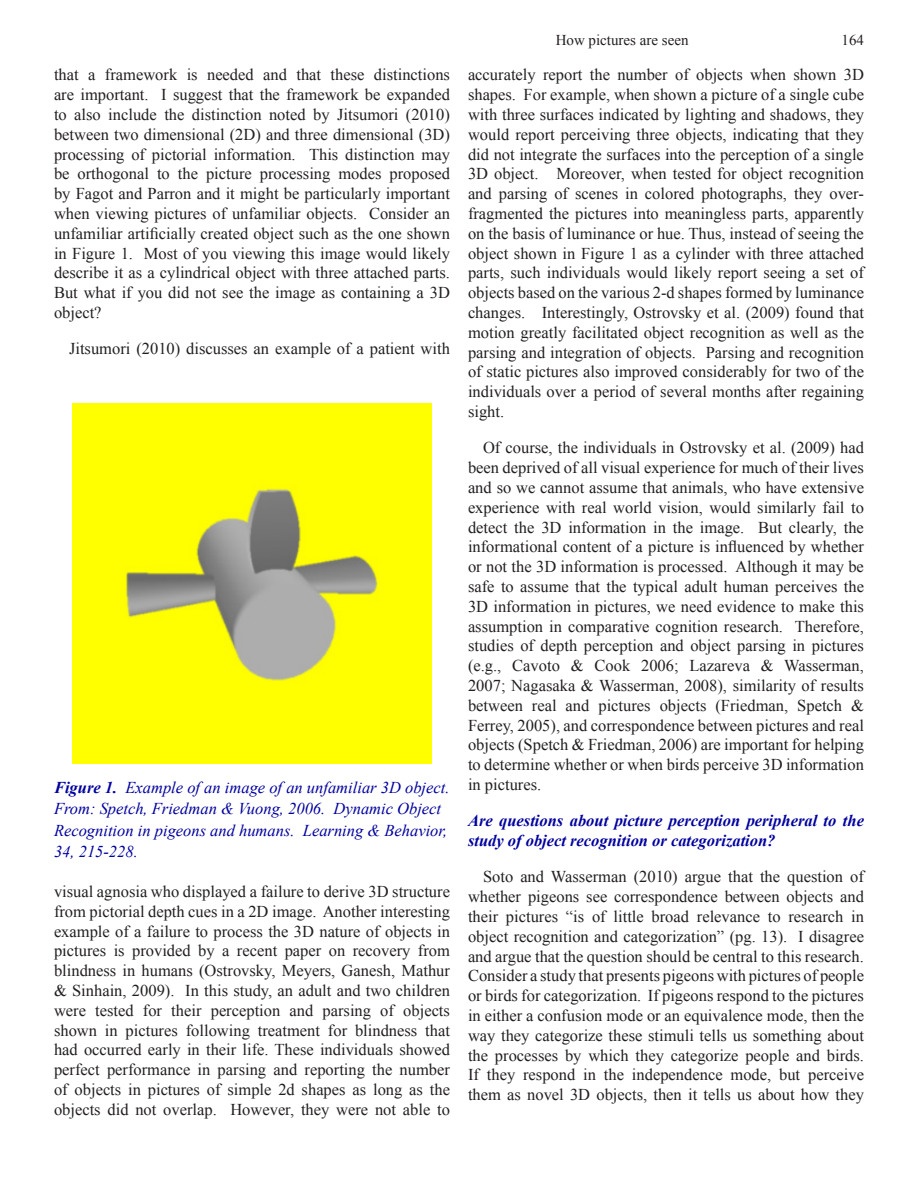
<style>
.page{position:relative;width:918px;height:1188px;background:#fff}
.page>*{position:absolute;margin:0;border:0;box-sizing:border-box;transform-origin:0 0}
.t1{font:16.5px/19.8px "Times New Roman";color:#231f20;text-align:justify}
.t2{font:italic 16.5px/21.6px "Times New Roman";color:#00019f}
.t3{font:italic 700 16.5px/19.8px "Times New Roman";color:#00019f}
.t4{font:15px "Times New Roman";color:#231f20}
.s1{font-weight:700}
</style>
<div class="page">
<img style="left:72px;top:403px;width:360px;height:360px">
<p class="t1" style="left:54px;top:65px;width:398px">that a framework is needed and that these distinctions are important. I suggest that the framework be expanded to also include the distinction noted by Jitsumori (2010) between two dimensional (2D) and three dimensional (3D) processing of pictorial information. This distinction may be orthogonal to the picture processing modes proposed by Fagot and Parron and it might be particularly important when viewing pictures of unfamiliar objects. Consider an unfamiliar artificially created object such as the one shown in Figure 1. Most of you viewing this image would likely describe it as a cylindrical object with three attached parts.<br>But what if you did not see the image as containing a 3D object?</p>
<p class="t1" style="left:69px;top:339px;width:382px">Jitsumori (2010) discusses an example of a patient with</p>
<p class="t2" style="left:54px;top:776px;width:397px"><span class="s1">Figure 1.</span> Example of an image of an unfamiliar 3D object.<br>From: Spetch, Friedman &amp; Vuong, 2006. Dynamic Object Recognition in pigeons and humans. Learning &amp; Behavior, 34, 215-228.</p>
<p class="t1" style="left:54px;top:881px;width:398px">visual agnosia who displayed a failure to derive 3D structure from pictorial depth cues in a 2D image. Another interesting example of a failure to process the 3D nature of objects in pictures is provided by a recent paper on recovery from blindness in humans (Ostrovsky, Meyers, Ganesh, Mathur &amp; Sinhain, 2009). In this study, an adult and two children were tested for their perception and parsing of objects shown in pictures following treatment for blindness that had occurred early in their life. These individuals showed perfect performance in parsing and reporting the number of objects in pictures of simple 2d shapes as long as the objects did not overlap. However, they were not able to</p>
<p class="t4" style="left:556px;top:29px;width:134px">How pictures are seen</p>
<p class="t4" style="left:842px;top:29px;width:24px">164</p>
<p class="t1" style="left:468px;top:65px;width:398px">accurately report the number of objects when shown 3D shapes. For example, when shown a picture of a single cube with three surfaces indicated by lighting and shadows, they would report perceiving three objects, indicating that they did not integrate the surfaces into the perception of a single 3D object. Moreover, when tested for object recognition and parsing of scenes in colored photographs, they over&shy;fragmented the pictures into meaningless parts, apparently on the basis of luminance or hue. Thus, instead of seeing the object shown in Figure 1 as a cylinder with three attached parts, such individuals would likely report seeing a set of objects based on the various 2-d shapes formed by luminance changes. Interestingly, Ostrovsky et al. (2009) found that motion greatly facilitated object recognition as well as the parsing and integration of objects. Parsing and recognition of static pictures also improved considerably for two of the individuals over a period of several months after regaining sight.</p>
<p class="t1" style="left:468px;top:438px;width:398px;text-indent:15px">Of course, the individuals in Ostrovsky et al. (2009) had been deprived of all visual experience for much of their lives and so we cannot assume that animals, who have extensive experience with real world vision, would similarly fail to detect the 3D information in the image. But clearly, the informational content of a picture is influenced by whether or not the 3D information is processed. Although it may be safe to assume that the typical adult human perceives the 3D information in pictures, we need evidence to make this assumption in comparative cognition research. Therefore, studies of depth perception and object parsing in pictures (e.g., Cavoto &amp; Cook 2006; Lazareva &amp; Wasserman, 2007; Nagasaka &amp; Wasserman, 2008), similarity of results between real and pictures objects (Friedman, Spetch &amp; Ferrey, 2005), and correspondence between pictures and real objects (Spetch &amp; Friedman, 2006) are important for helping to determine whether or when birds perceive 3D information in pictures.</p>
<p class="t3" style="left:468px;top:810px;width:397px">Are questions about picture perception peripheral to the study of object recognition or categorization?</p>
<p class="t1" style="left:468px;top:867px;width:398px;text-indent:15px">Soto and Wasserman (2010) argue that the question of whether pigeons see correspondence between objects and their pictures “is of little broad relevance to research in object recognition and categorization” (pg. 13). I disagree and argue that the question should be central to this research.<br>Consider a study that presents pigeons with pictures of people or birds for categorization. If pigeons respond to the pictures in either a confusion mode or an equivalence mode, then the way they categorize these stimuli tells us something about the processes by which they categorize people and birds.<br>If they respond in the independence mode, but perceive them as novel 3D objects, then it tells us about how they</p>
</div>
